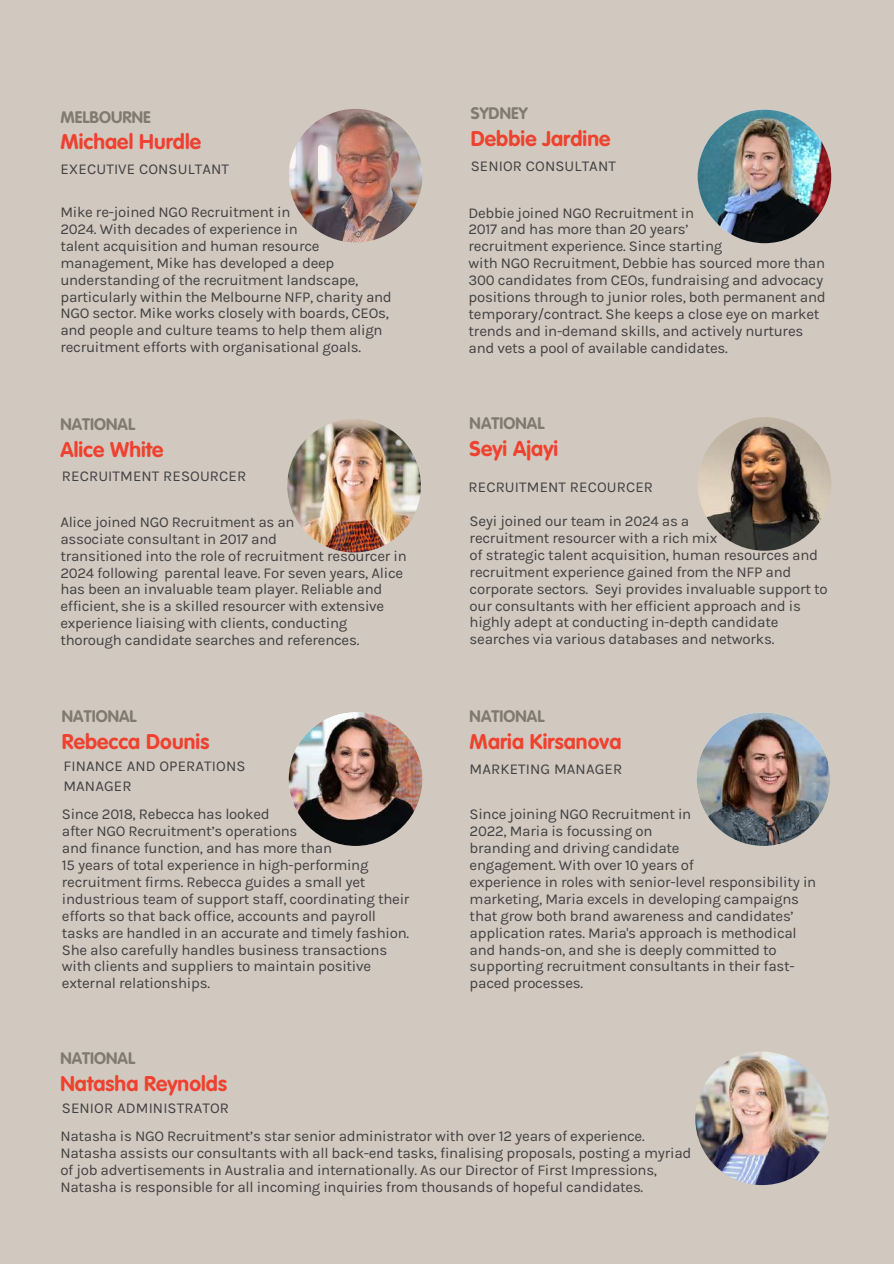
<style>
.page{position:relative;width:894px;height:1264px;background:#fff}
.page>*{position:absolute;margin:0;border:0;box-sizing:border-box;transform-origin:0 0}
.t1{font:700 21px "VAG Rounded Std";letter-spacing:.005em;color:#ef4130}
.t2{font:700 16.5px "VAG Rounded Std";letter-spacing:.005em;color:#817a70}
.t3{font:15px/16.8px "Karla";letter-spacing:-.02em;color:#414042}
.t4{font:15px/20.2px "Karla";letter-spacing:.005em;color:#414042}
</style>
<div class="page">
<div style="left:0;top:0;width:893px;height:1263px;background:#d1c9bf"></div>
<img style="left:697px;top:110px;width:134px;height:133px;border-radius:50%">
<img style="left:696px;top:712px;width:133px;height:134px;border-radius:50%">
<img style="left:289px;top:712px;width:133px;height:134px;border-radius:67px">
<img style="left:697px;top:417px;width:134px;height:133px;border-radius:50%">
<img style="left:287px;top:419px;width:134px;height:133px;border-radius:67px">
<img style="left:695px;top:1051px;width:133px;height:133px;border-radius:67px">
<img style="left:289px;top:109px;width:133px;height:133px;border-radius:50%">
<p class="t2" style="left:60px;top:110px;width:92px">MELBOURNE</p>
<h1 class="t1" style="left:60px;top:133px;width:142px">Michael Hurdle</h1>
<p class="t4" style="left:60px;top:159px;width:170px">EXECUTIVE CONSULTANT</p>
<p class="t3" style="left:60px;top:204px;width:333px">Mike re-joined NGO Recruitment in<br>2024. With decades of experience in<br>talent acquisition and human resource management, Mike has developed a deep understanding of the recruitment landscape, particularly within the Melbourne NFP, charity and NGO sector. Mike works closely with boards, CEOs, and people and culture teams to help them align recruitment efforts with organisational goals.</p>
<p class="t2" style="left:470px;top:107px;width:58px">SYDNEY</p>
<h1 class="t1" style="left:470px;top:130px;width:141px">Debbie Jardine</h1>
<p class="t4" style="left:470px;top:156px;width:147px">SENIOR CONSULTANT</p>
<p class="t3" style="left:468px;top:204px;width:358px">Debbie joined NGO Recruitment in<br>2017 and has more than 20 years’<br>recruitment experience. Since starting<br>with NGO Recruitment, Debbie has sourced more than 300 candidates from CEOs, fundraising and advocacy positions through to junior roles, both permanent and temporary/contract. She keeps a close eye on market trends and in-demand skills, and actively nurtures and vets a pool of available candidates.</p>
<p class="t2" style="left:60px;top:417px;width:76px">NATIONAL</p>
<p class="t2" style="left:469px;top:416px;width:76px">NATIONAL</p>
<h1 class="t1" style="left:60px;top:441px;width:105px">Alice White</h1>
<h1 class="t1" style="left:469px;top:440px;width:90px">Seyi Ajayi</h1>
<p class="t4" style="left:468px;top:476px;width:186px">RECRUITMENT RECOURCER</p>
<p class="t4" style="left:62px;top:466px;width:186px">RECRUITMENT RESOURCER</p>
<p class="t3" style="left:60px;top:513px;width:348px">Alice joined NGO Recruitment as an<br>associate consultant in 2017 and<br>transitioned into the role of recruitment resourcer in 2024 following parental leave. For seven years, Alice has been an invaluable team player. Reliable and efficient, she is a skilled resourcer with extensive experience liaising with clients, conducting thorough candidate searches and references.</p>
<p class="t3" style="left:469px;top:513px;width:359px">Seyi joined our team in 2024 as a<br>recruitment resourcer with a rich mix<br>of strategic talent acquisition, human resources and recruitment experience gained from the NFP and corporate sectors. Seyi provides invaluable support to our consultants with her efficient approach and is highly adept at conducting in-depth candidate searches via various databases and networks.</p>
<p class="t2" style="left:62px;top:709px;width:76px">NATIONAL</p>
<p class="t2" style="left:469px;top:709px;width:76px">NATIONAL</p>
<h1 class="t1" style="left:62px;top:732px;width:149px">Rebecca Dounis</h1>
<h1 class="t1" style="left:469px;top:732px;width:153px">Maria Kirsanova</h1>
<p class="t4" style="left:469px;top:758px;width:154px">MARKETING MANAGER</p>
<p class="t3" style="left:62px;top:806px;width:349px">Since 2018, Rebecca has looked<br>after NGO Recruitment’s operations<br>and finance function, and has more than<br>15 years of total experience in high-performing recruitment firms. Rebecca guides a small yet industrious team of support staff, coordinating their efforts so that back office, accounts and payroll tasks are handled in an accurate and timely fashion.<br>She also carefully handles business transactions with clients and suppliers to maintain positive external relationships.</p>
<p class="t3" style="left:469px;top:806px;width:348px">Since joining NGO Recruitment in<br>2022, Maria is focussing on<br>branding and driving candidate<br>engagement. With over 10 years of<br>experience in roles with senior-level responsibility in marketing, Maria excels in developing campaigns that grow both brand awareness and candidates’ application rates. Maria's approach is methodical and hands-on, and she is deeply committed to supporting recruitment consultants in their fast&shy;paced processes.</p>
<p class="t4" style="left:63px;top:755px;width:183px">FINANCE AND OPERATIONS<br>MANAGER</p>
<p class="t2" style="left:60px;top:1051px;width:76px">NATIONAL</p>
<h1 class="t1" style="left:60px;top:1075px;width:168px">Natasha Reynolds</h1>
<p class="t3" style="left:60px;top:1127px;width:632px">Natasha is NGO Recruitment’s star senior administrator with over 12 years of experience.<br>Natasha assists our consultants with all back-end tasks, finalising proposals, posting a myriad of job advertisements in Australia and internationally. As our Director of First Impressions, Natasha is responsible for all incoming inquiries from thousands of hopeful candidates.</p>
<p class="t4" style="left:62px;top:1098px;width:169px">SENIOR ADMINISTRATOR</p>
</div>
